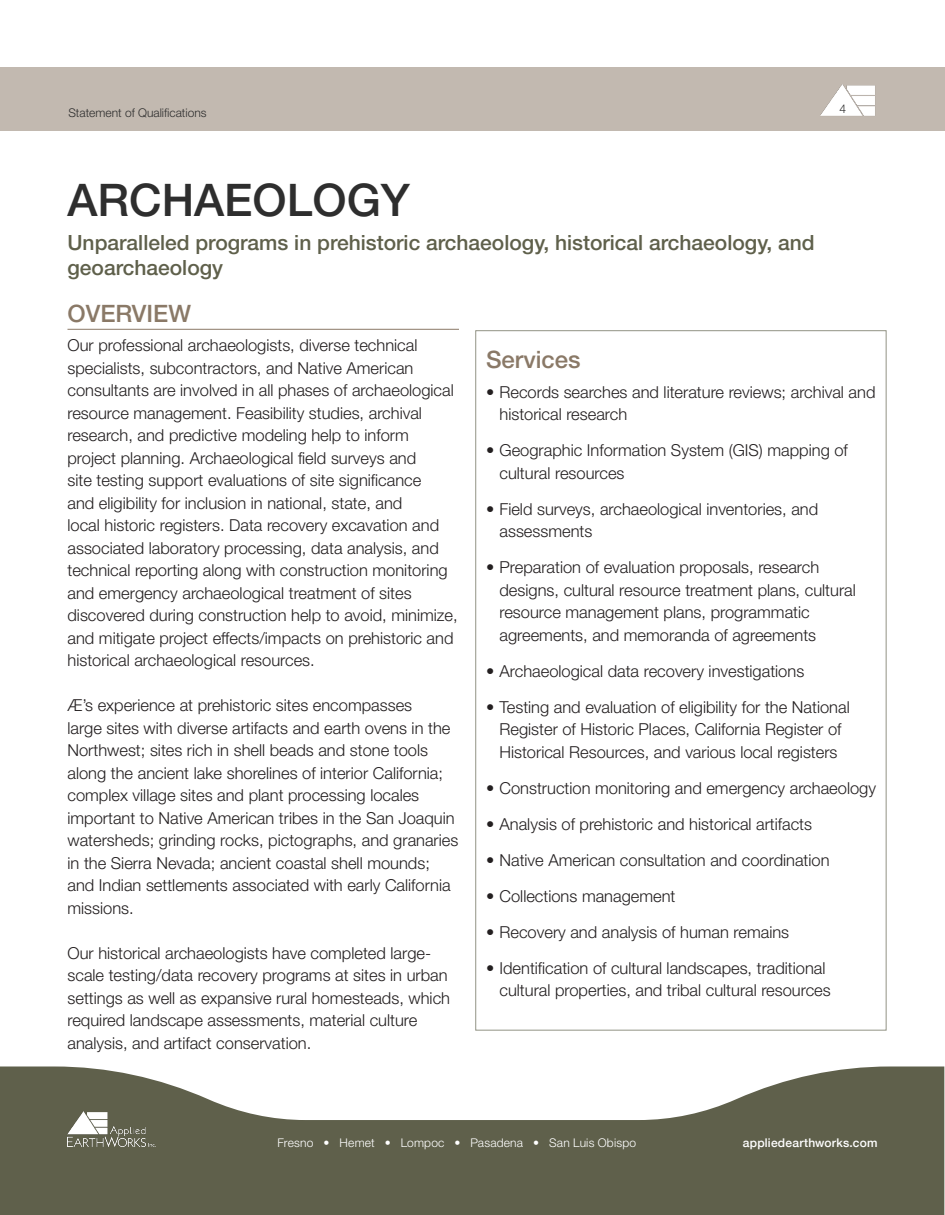
<style>
.page{position:relative;width:945px;height:1215px;background:#fff}
.page>*{position:absolute;margin:0;border:0;box-sizing:border-box;transform-origin:0 0}
.Content_Titles_for_E{font:500 45px "Helvetica Neue LT Std";color:#2e2e2e}
.Subtitiles_from_Sect{font:500 24px "Helvetica Neue LT Std";color:#8a7967}
.Serivces{font:500 24px "Helvetica Neue LT Std";color:#8a7967}
.Text_after_Titles{font:500 21px/25.5px "Helvetica Neue LT Std";color:#5f604b}
.Basic_Font{font:300 16.5px/22.5px "Helvetica Neue LT Std";color:#231f20}
.t1{font:300 12px "Helvetica Neue LT Std";letter-spacing:.015em;color:#fff}
.t2{font:300 12px "Helvetica Neue LT Std";color:#2e2e2e}
.t3{font:500 12px "Helvetica Neue";letter-spacing:.015em;color:#fff}
</style>
<div class="page">
<hr style="left:68px;top:329px;width:391px;height:1px;background:#8a7967">
<div style="left:0;top:68px;width:944px;height:63px;background:#c2b9b0"></div>
<svg style="left:0;top:1066px;width:944px;height:149px;fill:#5f604b"></svg>
<img style="left:68px;top:1111px;width:87px;height:36px">
<img style="left:821px;top:84px;width:54px;height:32px">
<p class="t2" style="left:68px;top:105px;width:140px">Statement of Qualifications</p>
<p class="t2" style="left:840px;top:101px;width:8px">4</p>
<p class="Content_Titles_for_E" style="left:68px;top:173px;width:344px">ARCHAEOLOGY</p>
<p class="Text_after_Titles" style="left:68px;top:229px;width:749px">Unparalleled programs in prehistoric archaeology, historical archaeology, and geoarchaeology</p>
<p class="Subtitiles_from_Sect" style="left:68px;top:299px;width:125px">OVERVIEW</p>
<p class="Basic_Font" style="left:68px;top:334px;width:392px">Our professional archaeologists, diverse technical specialists, subcontractors, and Native American consultants are involved in all phases of archaeological resource management. Feasibility studies, archival research, and predictive modeling help to inform project planning. Archaeological field surveys and<br>site testing support evaluations of site significance<br>and eligibility for inclusion in national, state, and<br>local historic registers. Data recovery excavation and associated laboratory processing, data analysis, and technical reporting along with construction monitoring and emergency archaeological treatment of sites discovered during construction help to avoid, minimize, and mitigate project effects/impacts on prehistoric and historical archaeological resources.</p>
<p class="Basic_Font" style="left:68px;top:694px;width:392px">Æ’s experience at prehistoric sites encompasses<br>large sites with diverse artifacts and earth ovens in the Northwest; sites rich in shell beads and stone tools along the ancient lake shorelines of interior California; complex village sites and plant processing locales important to Native American tribes in the San Joaquin watersheds; grinding rocks, pictographs, and granaries in the Sierra Nevada; ancient coastal shell mounds; and Indian settlements associated with early California missions.</p>
<p class="Basic_Font" style="left:68px;top:941px;width:384px">Our historical archaeologists have completed large&shy;scale testing/data recovery programs at sites in urban settings as well as expansive rural homesteads, which required landscape assessments, material culture analysis, and artifact conservation.</p>
<p class="Serivces" style="left:486px;top:346px;width:96px">Services</p>
<p class="Basic_Font" style="left:500px;top:380px;width:377px;text-indent:-14px">• Records searches and literature reviews; archival and historical research</p>
<p class="Basic_Font" style="left:500px;top:439px;width:350px;text-indent:-14px">• Geographic Information System (GIS) mapping of cultural resources</p>
<p class="Basic_Font" style="left:500px;top:497px;width:320px;text-indent:-14px">• Field surveys, archaeological inventories, and assessments</p>
<p class="Basic_Font" style="left:500px;top:556px;width:358px;text-indent:-14px">• Preparation of evaluation proposals, research designs, cultural resource treatment plans, cultural resource management plans, programmatic agreements, and memoranda of agreements</p>
<p class="Basic_Font" style="left:486px;top:659px;width:320px">• Archaeological data recovery investigations</p>
<p class="Basic_Font" style="left:486px;top:695px;width:365px;text-align:center">• Testing and evaluation of eligibility for the National<br>Register of Historic Places, California Register of<br>Historical Resources, and various local registers</p>
<p class="Basic_Font" style="left:486px;top:776px;width:392px">• Construction monitoring and emergency archaeology</p>
<p class="Basic_Font" style="left:486px;top:812px;width:328px">• Analysis of prehistoric and historical artifacts</p>
<p class="Basic_Font" style="left:486px;top:848px;width:345px">• Native American consultation and coordination</p>
<p class="Basic_Font" style="left:486px;top:884px;width:191px">• Collections management</p>
<p class="Basic_Font" style="left:486px;top:920px;width:305px">• Recovery and analysis of human remains</p>
<p class="Basic_Font" style="left:500px;top:956px;width:333px;text-indent:-14px">• Identification of cultural landscapes, traditional cultural properties, and tribal cultural resources</p>
<p class="t1" style="left:278px;top:1135px;width:360px">Fresno • Hemet • Lompoc • Pasadena • San Luis Obispo</p>
<p class="t3" style="left:743px;top:1133px;width:136px">appliedearthworks.com</p>
</div>
